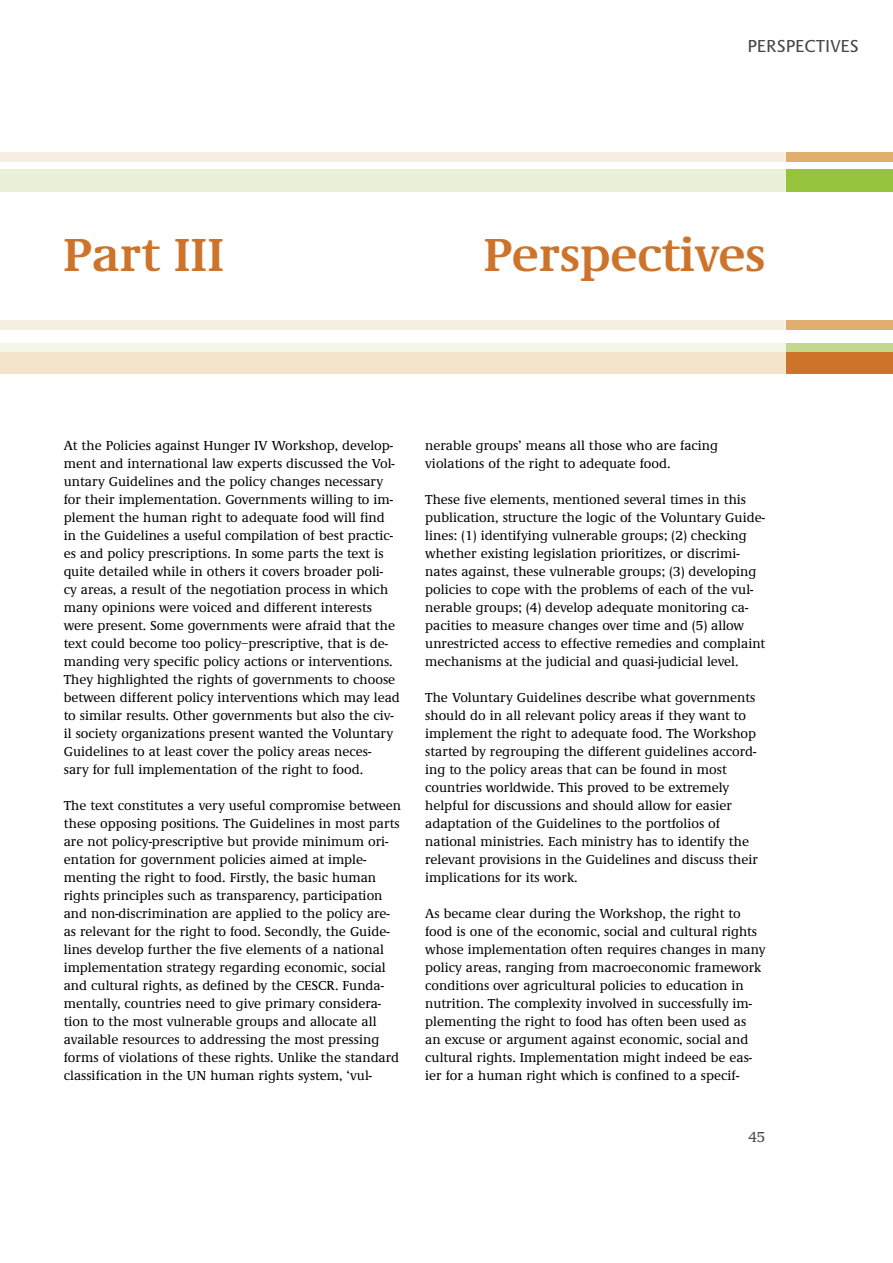
<style>
.page{position:relative;width:893px;height:1263px;background:#fff}
.page>*{position:absolute;margin:0;border:0;box-sizing:border-box;transform-origin:0 0}
.t1{font:600 48px "Demos EF";color:#cd742a}
.t2{font:18px "Praxis EF";color:#474848}
.t3{font:500 15px "Demos EF";color:#474848}
.t4{font:500 13.5px/18px "Demos EF";color:#000}
</style>
<div class="page">
<div style="left:0;top:351px;width:893px;height:22px;background:#cd742a"></div>
<div style="left:0;top:343px;width:893px;height:8px;background:#c3d88b"></div>
<div style="left:0;top:321px;width:893px;height:9px;background:#e1ae70"></div>
<div style="left:0;top:169px;width:893px;height:23px;background:#96c33d"></div>
<div style="left:0;top:152px;width:893px;height:10px;background:#e1ae70"></div>
<svg style="left:0;top:320px;width:786px;height:54px"></svg>
<div style="left:0;top:351px;width:786px;height:22px;background:#f4e4cb"></div>
<div style="left:0;top:343px;width:786px;height:8px;background:#f4f4e7"></div>
<div style="left:0;top:321px;width:786px;height:9px;background:#f7efe1"></div>
<div style="left:0;top:169px;width:786px;height:23px;background:#ebf1d9"></div>
<div style="left:0;top:152px;width:786px;height:10px;background:#f7efe1"></div>
<h2 class="t2" style="left:747px;top:36px;width:113px">PERSPECTIVES</h2>
<h1 class="t1" style="left:63px;top:228px;width:163px">Part III</h1>
<h1 class="t1" style="left:484px;top:228px;width:283px">Perspectives</h1>
<p class="t4" style="left:64px;top:437px;width:338px">At the Policies against Hunger IV Workshop, develop&shy;ment and international law experts discussed the Vol&shy;untary Guidelines and the policy changes necessary for their implementation. Governments willing to im&shy;plement the human right to adequate food will find in the Guidelines a useful compilation of best practic&shy;es and policy prescriptions. In some parts the text is quite detailed while in others it covers broader poli-<br>cy areas, a result of the negotiation process in which many opinions were voiced and different interests were present. Some governments were afraid that the text could become too policy–prescriptive, that is de&shy;manding very specific policy actions or interventions.<br>They highlighted the rights of governments to choose between different policy interventions which may lead to similar results. Other governments but also the civ&shy;il society organizations present wanted the Voluntary Guidelines to at least cover the policy areas neces-<br>sary for full implementation of the right to food.</p>
<p class="t4" style="left:64px;top:797px;width:339px">The text constitutes a very useful compromise between these opposing positions. The Guidelines in most parts are not policy-prescriptive but provide minimum ori&shy;entation for government policies aimed at imple&shy;menting the right to food. Firstly, the basic human rights principles such as transparency, participation and non-discrimination are applied to the policy are&shy;as relevant for the right to food. Secondly, the Guide&shy;lines develop further the five elements of a national implementation strategy regarding economic, social and cultural rights, as defined by the CESCR. Funda&shy;mentally, countries need to give primary considera&shy;tion to the most vulnerable groups and allocate all available resources to addressing the most pressing forms of violations of these rights. Unlike the standard classification in the UN human rights system, ‘vul-</p>
<p class="t4" style="left:425px;top:437px;width:294px">nerable groups’ means all those who are facing violations of the right to adequate food.</p>
<p class="t4" style="left:425px;top:491px;width:342px">These five elements, mentioned several times in this publication, structure the logic of the Voluntary Guide&shy;lines: (1) identifying vulnerable groups; (2) checking whether existing legislation prioritizes, or discrimi&shy;nates against, these vulnerable groups; (3) developing policies to cope with the problems of each of the vul&shy;nerable groups; (4) develop adequate monitoring ca&shy;pacities to measure changes over time and (5) allow unrestricted access to effective remedies and complaint mechanisms at the judicial and quasi-judicial level.</p>
<p class="t4" style="left:425px;top:689px;width:334px">The Voluntary Guidelines describe what governments should do in all relevant policy areas if they want to implement the right to adequate food. The Workshop started by regrouping the different guidelines accord&shy;ing to the policy areas that can be found in most countries worldwide. This proved to be extremely helpful for discussions and should allow for easier adaptation of the Guidelines to the portfolios of national ministries. Each ministry has to identify the relevant provisions in the Guidelines and discuss their implications for its work.</p>
<p class="t4" style="left:425px;top:905px;width:342px">As became clear during the Workshop, the right to food is one of the economic, social and cultural rights whose implementation often requires changes in many policy areas, ranging from macroeconomic framework conditions over agricultural policies to education in nutrition. The complexity involved in successfully im&shy;plementing the right to food has often been used as<br>an excuse or argument against economic, social and cultural rights. Implementation might indeed be eas&shy;ier for a human right which is confined to a specif-</p>
<p class="t3" style="left:748px;top:1129px;width:18px">45</p>
</div>
